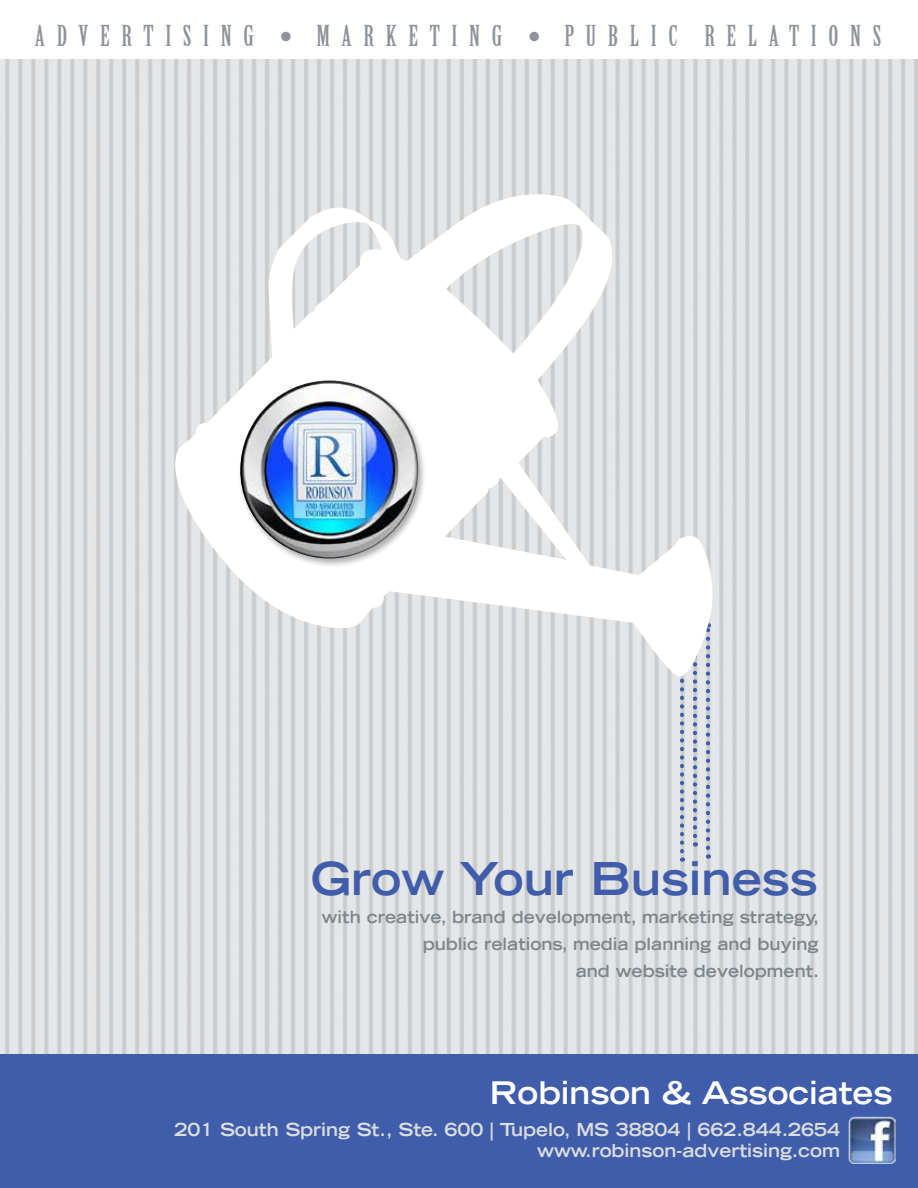
<style>
.page{position:relative;width:918px;height:1188px;background:#fff}
.page>*{position:absolute;margin:0;border:0;box-sizing:border-box;transform-origin:0 0}
.t1{font:700 expanded 45.45px "Trade Gothic LT Std";color:#3f5daa}
.t2{font:700 expanded 31.2px "Trade Gothic LT Std";color:#fff}
.t3{font:28.2px "Birch";letter-spacing:.375em;color:#8d9399;scale:1.1 1}
.t4{font:700 expanded 18px/21.3px "Trade Gothic LT Std";color:#dcddde;text-align:right}
.t5{font:700 expanded 16.8px/27px "Trade Gothic LT Std";color:#7d868c;text-align:right}
</style>
<div class="page">
<img style="left:0;top:60px;width:918px;height:994px">
<div style="left:0;top:1054px;width:918px;height:134px;background:#3f5daa"></div>
<svg style="left:693px;top:684px;width:4px;height:152px"></svg>
<svg style="left:706px;top:684px;width:4px;height:164px"></svg>
<svg style="left:680px;top:684px;width:4px;height:167px"></svg>
<svg style="left:162px;top:184px;width:556px;height:500px"></svg>
<div style="left:238px;top:379px;width:189px;height:190px;background:#000;opacity:.32"></div>
<img style="left:240px;top:380px;width:178px;height:179px">
<img style="left:848px;top:1117px;width:47px;height:47px">
<h3 class="t3" style="left:35px;top:21px;width:771px">ADVERTISING ● MARKETING ● PUBLIC RELATIONS</h3>
<h1 class="t1" style="left:311px;top:849px;width:508px">Grow Your Business</h1>
<p class="t5" style="left:322px;top:904px;width:499px">with creative, brand development, marketing strategy, public relations, media planning and buying<br>and website development.</p>
<h2 class="t2" style="left:490px;top:1072px;width:404px">Robinson &amp; Associates</h2>
<p class="t4" style="left:175px;top:1118px;width:667px">201 South Spring St., Ste. 600 | Tupelo, MS 38804 | 662.844.2654 www.robinson-advertising.com</p>
</div>
